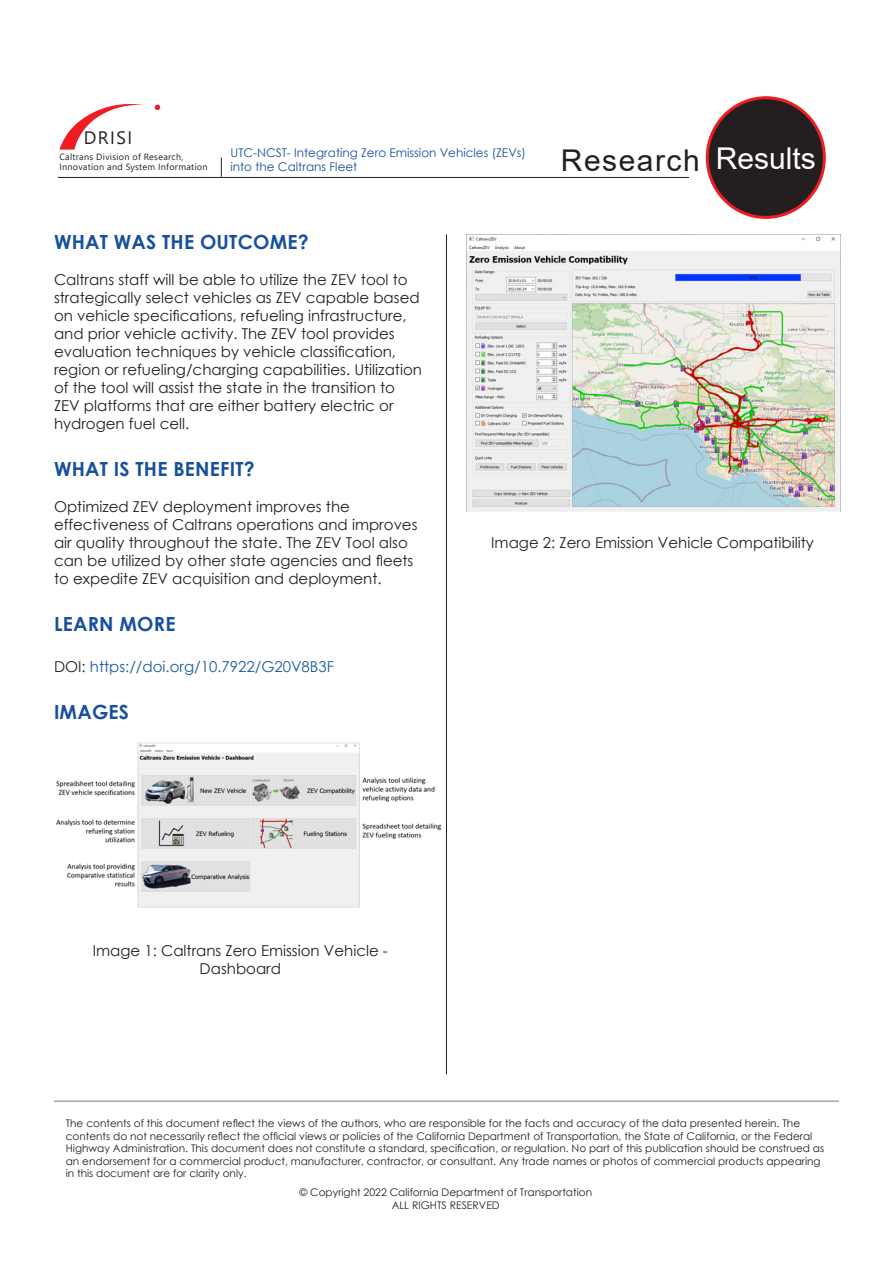
<style>
.page{position:relative;width:893px;height:1263px;background:#fff}
.page>*{position:absolute;margin:0;border:0;box-sizing:border-box;transform-origin:0 0}
.t1{font:30px "Arial";letter-spacing:.05em;color:#231f20}
.t2{font:30px "Arial";color:#fff}
.Heading_level_1_for{font:700 19.5px "Century Gothic";letter-spacing:.01em;color:#18509d}
.Body_Copy{font:700 19.5px "Century Gothic";letter-spacing:.01em;color:#18509d}
.t3{font:18px "Segoe UI";letter-spacing:.08em;color:#231f20}
.Body_Copy-2{font:15px/18px "Century Gothic";color:#231f20}
.Body_Copy-3{font:15px "Century Gothic";color:#175d9e}
.t4{font:12px/14.4px "Century Gothic";color:#18509d}
.t5{font:10.5px/12.6px "Century Gothic";color:#231f20}
.t6{font:9px/10.8px "Segoe UI";letter-spacing:.03em;color:#231f20}
.s1{color:#231f20}
</style>
<div class="page">
<hr style="left:58px;top:177px;width:631px;height:1px;background:#231f20">
<svg style="left:221px;top:158px;width:1px;height:19px"></svg>
<hr style="left:446px;top:234px;width:1px;height:840px;background:#231f20">
<hr style="left:54px;top:1100px;width:785px;height:2px;background:#a8a9ad">
<svg style="left:59px;top:104px;width:84px;height:46px"></svg>
<svg style="left:155px;top:105px;width:5px;height:5px"></svg>
<div style="left:707px;top:98px;width:117px;height:119px;background:#231f20;border-radius:50%"></div>
<div style="left:706px;top:96px;width:120px;height:123px;border:3px solid #ee1d23;border-radius:50%"></div>
<img style="left:56px;top:742px;width:385px;height:166px">
<img style="left:467px;top:236px;width:373px;height:276px">
<p class="t3" style="left:84px;top:120px;width:50px">DRISI</p>
<p class="t6" style="left:59px;top:150px;width:150px">Caltrans Division of Research,<br>Innovation and System Information</p>
<h1 class="t2" style="left:716px;top:138px;width:102px">Results</h1>
<p class="t4" style="left:230px;top:145px;width:297px">UTC-NCST- Integrating Zero Emission Vehicles (ZEVs) into the Caltrans Fleet</p>
<h1 class="t1" style="left:561px;top:140px;width:140px">Research</h1>
<p class="Heading_level_1_for" style="left:54px;top:227px;width:256px">WHAT WAS THE OUTCOME?</p>
<p class="Body_Copy-2" style="left:54px;top:270px;width:369px">Caltrans staff will be able to utilize the ZEV tool to strategically select vehicles as ZEV capable based on vehicle specifications, refueling infrastructure, and prior vehicle activity. The ZEV tool provides evaluation techniques by vehicle classification, region or refueling/charging capabilities. Utilization of the tool will assist the state in the transition to ZEV platforms that are either battery electric or hydrogen fuel cell.</p>
<p class="Heading_level_1_for" style="left:54px;top:454px;width:202px">WHAT IS THE BENEFIT?</p>
<p class="Body_Copy-2" style="left:54px;top:497px;width:365px">Optimized ZEV deployment improves the effectiveness of Caltrans operations and improves air quality throughout the state. The ZEV Tool also can be utilized by other state agencies and fleets to expedite ZEV acquisition and deployment.</p>
<p class="Body_Copy" style="left:54px;top:609px;width:123px">LEARN MORE</p>
<p class="Body_Copy-3" style="left:54px;top:656px;width:282px"><span class="s1">DOI:</span> https://doi.org/10.7922/G20V8B3F</p>
<p class="Body_Copy" style="left:54px;top:697px;width:77px">IMAGES</p>
<p class="Body_Copy-2" style="left:491px;top:533px;width:324px">Image 2: Zero Emission Vehicle Compatibility</p>
<p class="Body_Copy-2" style="left:93px;top:942px;width:297px;text-align:center">Image 1: Caltrans Zero Emission Vehicle -<br>Dashboard</p>
<p class="t5" style="left:66px;top:1117px;width:760px">The contents of this document reflect the views of the authors, who are responsible for the facts and accuracy of the data presented herein. The contents do not necessarily reflect the official views or policies of the California Department of Transportation, the State of California, or the Federal Highway Administration. This document does not constitute a standard, specification, or regulation. No part of this publication should be construed as an endorsement for a commercial product, manufacturer, contractor, or consultant. Any trade names or photos of commercial products appearing in this document are for clarity only.</p>
<p class="t5" style="left:299px;top:1186px;width:294px">© Copyright 2022 California Department of Transportation</p>
<p class="t5" style="left:392px;top:1199px;width:110px">ALL RIGHTS RESERVED</p>
</div>
